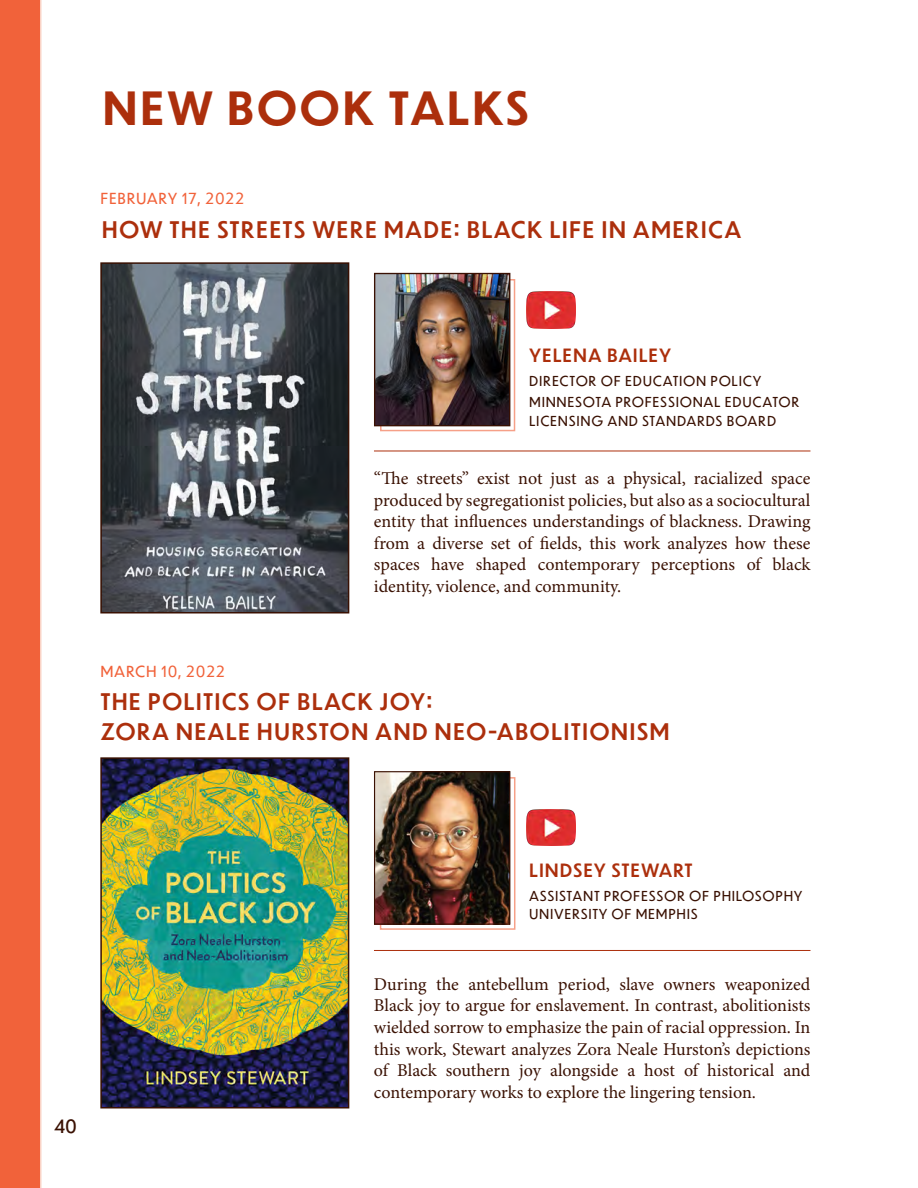
<style>
.page{position:relative;width:918px;height:1188px;background:#fff}
.page>*{position:absolute;margin:0;border:0;box-sizing:border-box;transform-origin:0 0}
.t1{font:700 45px "Dunbar Text";letter-spacing:.05em;color:#ac2f0c}
.t2{font:500 22.5px/30px "Dunbar Text";letter-spacing:.05em;color:#ac2f0c}
.t3{font:18px/21.6px "Minion Pro";color:#3a1103;text-align:justify}
.t4{font:500 18px "Dunbar Text";letter-spacing:.05em;color:#ac2f0c}
.t5{font:18px "Dunbar Low";color:#3a1103}
.t6{font:15px "Dunbar Text";letter-spacing:.05em;color:#f1623a}
.t7{font:13.5px/21px "Dunbar Text";letter-spacing:.05em;color:#3a1103}
</style>
<div class="page">
<svg style="left:380px;top:777px;width:135px;height:153px"></svg>
<img style="left:376px;top:773px;width:132px;height:150px">
<div style="left:374px;top:771px;width:136px;height:154px;border:1px solid #3a1103"></div>
<img style="left:103px;top:265px;width:243px;height:346px">
<div style="left:100px;top:262px;width:249px;height:352px;border:2px solid #3a1103"></div>
<img style="left:103px;top:760px;width:243px;height:345px">
<div style="left:100px;top:757px;width:249px;height:351px;border:2px solid #3a1103"></div>
<hr style="left:374px;top:451px;width:436px;height:1px;background:#ac2f0c">
<hr style="left:374px;top:950px;width:436px;height:1px;background:#ac2f0c">
<svg style="left:380px;top:279px;width:135px;height:152px"></svg>
<img style="left:376px;top:275px;width:132px;height:149px">
<div style="left:374px;top:273px;width:136px;height:153px;border:1px solid #3a1103"></div>
<div style="left:0;top:0;width:41px;height:1188px;background:#f1623a"></div>
<img style="left:526px;top:809px;width:49px;height:37px">
<img style="left:526px;top:292px;width:49px;height:37px">
<h1 class="t1" style="left:103px;top:75px;width:428px">NEW BOOK TALKS</h1>
<p class="t6" style="left:100px;top:188px;width:145px">FEBRUARY 17, 2022</p>
<p class="t2" style="left:102px;top:214px;width:641px">HOW THE STREETS WERE MADE: BLACK LIFE IN AMERICA</p>
<p class="t4" style="left:529px;top:342px;width:144px">YELENA BAILEY</p>
<p class="t7" style="left:529px;top:370px;width:272px">DIRECTOR OF EDUCATION POLICY<br>MINNESOTA PROFESSIONAL EDUCATOR</p>
<p class="t7" style="left:529px;top:410px;width:249px">LICENSING AND STANDARDS BOARD</p>
<p class="t6" style="left:100px;top:660px;width:126px">MARCH 10, 2022</p>
<p class="t3" style="left:374px;top:468px;width:438px">“The streets” exist not just as a physical, racialized space produced by segregationist policies, but also as a sociocultural entity that influences understandings of blackness. Drawing from a diverse set of fields, this work analyzes how these spaces have shaped contemporary perceptions of black identity, violence, and community.</p>
<p class="t2" style="left:100px;top:686px;width:571px">THE POLITICS OF BLACK JOY:<br>ZORA NEALE HURSTON AND NEO-ABOLITIONISM</p>
<p class="t5" style="left:54px;top:1113px;width:24px">40</p>
<p class="t4" style="left:529px;top:858px;width:165px">LINDSEY STEWART</p>
<p class="t7" style="left:529px;top:887px;width:275px;line-height:18px">ASSISTANT PROFESSOR OF PHILOSOPHY<br>UNIVERSITY OF MEMPHIS</p>
<p class="t3" style="left:374px;top:973px;width:438px">During the antebellum period, slave owners weaponized Black joy to argue for enslavement. In contrast, abolitionists wielded sorrow to emphasize the pain of racial oppression. In this work, Stewart analyzes Zora Neale Hurston’s depictions of Black southern joy alongside a host of historical and contemporary works to explore the lingering tension.</p>
</div>
